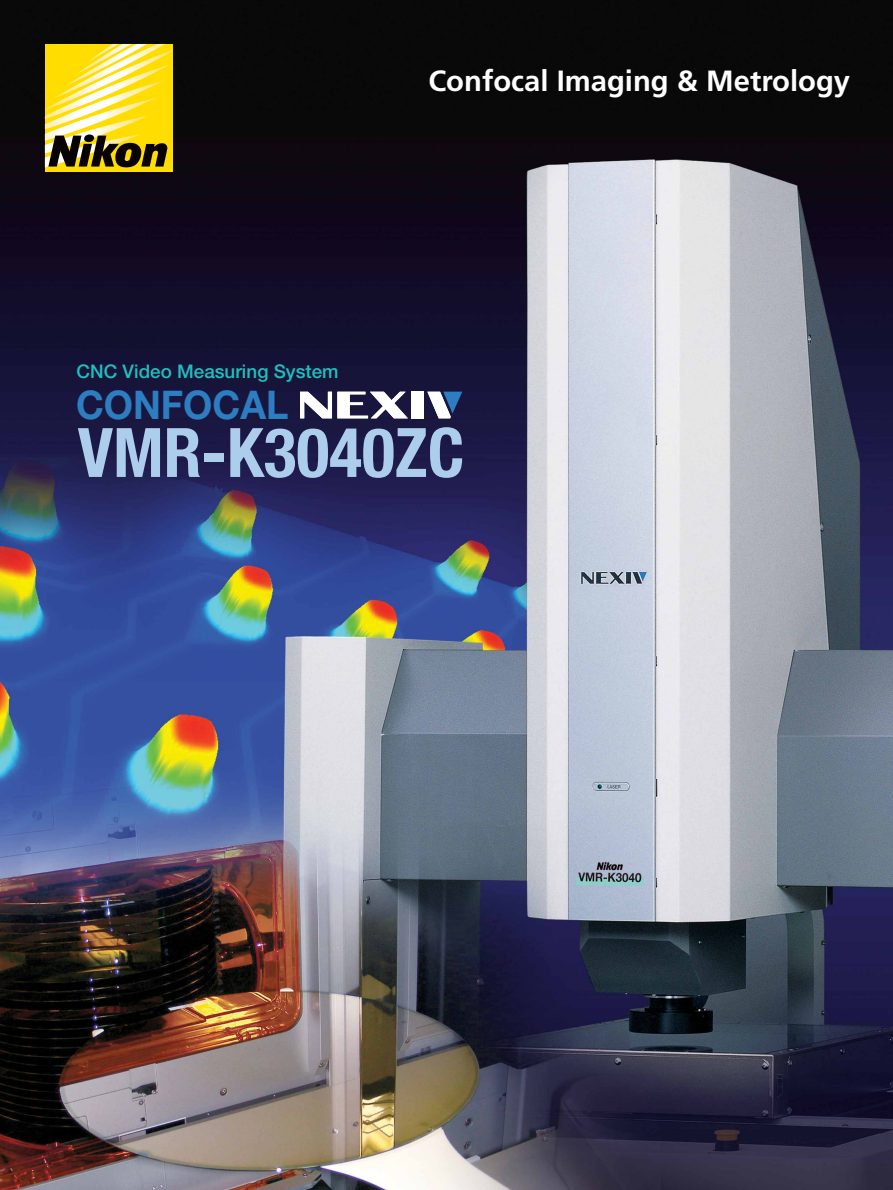
<style>
.page{position:relative;width:893px;height:1190px;background:#fff}
.page>*{position:absolute;margin:0;border:0;box-sizing:border-box;transform-origin:0 0}
.t1{font:700 condensed 68.25px "Helvetica Neue";color:#accdec}
.t2{font:700 39.6px "Helvetica Neue";color:#2d7dc1;scale:.95 1}
.t3{font:700 29.25px "Frutiger";color:#fff}
.t4{font:500 18.75px "Helvetica Neue";color:#23bdbe}
</style>
<div class="page">
<img style="left:0;top:0;width:892px;height:1189px">
<div style="left:45px;top:44px;width:127px;height:127px;background:#fd0"></div>
<svg style="left:45px;top:44px;width:127px;height:124px"></svg>
<div style="left:411px;top:391px;width:13px;height:27px;background:#fff"></div>
<svg style="left:300px;top:391px;width:108px;height:27px"></svg>
<svg style="left:427px;top:391px;width:35px;height:27px"></svg>
<p class="t3" style="left:428px;top:69px;width:423px">Confocal Imaging &amp; Metrology</p>
<p class="t4" style="left:77px;top:364px;width:263px">CNC Video Measuring System</p>
<h2 class="t2" style="left:76px;top:390px;width:225px">CONFOCAL</h2>
<h1 class="t1" style="left:78px;top:428px;width:388px">VMR-K3040ZC</h1>
</div>
